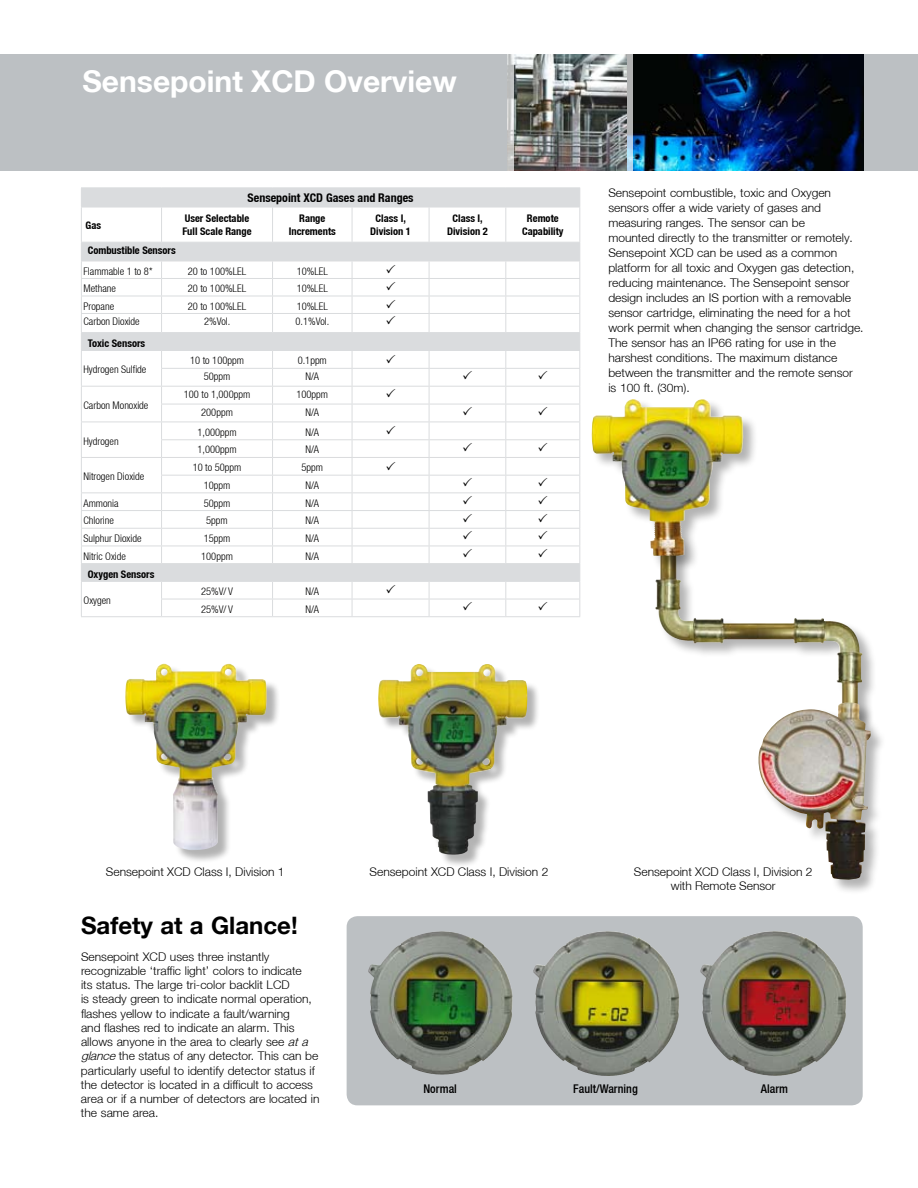
<style>
.page{position:relative;width:918px;height:1188px;background:#fff}
.page>*{position:absolute;margin:0;border:0;box-sizing:border-box;transform-origin:0 0}
.t1{font:700 30px "Helvetica Neue LT";color:#fff}
.t2{font:700 24px "Helvetica Neue LT";color:#000}
.t3{font:300 12px/15px "Helvetica Neue LT";color:#000}
.t4{font:700 condensed 12px "Helvetica Neue LT";color:#000}
.t5{font:500 condensed 12px "Helvetica Neue LT";color:#000}
.t6{font:300 condensed 10.5px "Helvetica Neue LT";color:#000}
.t7{font:700 condensed 10.5px/12.6px "Helvetica Neue LT";color:#000;text-align:center}
.s1{font-style:italic}
</style>
<div class="page">
<div style="left:654px;top:536px;width:223px;height:197px;background:#000;opacity:.3"></div>
<img style="left:655px;top:536px;width:185px;height:115px">
<div style="left:0;top:54px;width:918px;height:116px;background:#bcc0c3"></div>
<img style="left:514px;top:54px;width:350px;height:116px">
<svg style="left:626px;top:54px;width:7px;height:117px"></svg>
<svg style="left:507px;top:54px;width:7px;height:116px"></svg>
<svg style="left:347px;top:916px;width:516px;height:189px;background:#9a9c92"></svg>
<img style="left:700px;top:931px;width:71px;height:73px">
<img style="left:368px;top:931px;width:70px;height:68px">
<img style="left:533px;top:931px;width:71px;height:73px">
<div style="left:126px;top:665px;width:154px;height:199px;background:#000;opacity:.3"></div>
<img style="left:125px;top:664px;width:142px;height:186px">
<div style="left:380px;top:665px;width:161px;height:203px;background:#000;opacity:.3"></div>
<img style="left:378px;top:664px;width:149px;height:191px">
<hr style="left:81px;top:616px;width:81px;height:1px;background:#dadcde">
<hr style="left:162px;top:616px;width:111px;height:1px;background:#dadcde">
<hr style="left:273px;top:616px;width:79px;height:1px;background:#dadcde">
<hr style="left:352px;top:616px;width:77px;height:1px;background:#dadcde">
<hr style="left:429px;top:616px;width:77px;height:1px;background:#dadcde">
<hr style="left:506px;top:616px;width:74px;height:1px;background:#dadcde">
<div style="left:757px;top:702px;width:129px;height:193px;background:#000;opacity:.3"></div>
<img style="left:755px;top:702px;width:117px;height:179px">
<div style="left:591px;top:398px;width:167px;height:173px;background:#000;opacity:.3"></div>
<img style="left:591px;top:399px;width:152px;height:157px">
<svg style="left:81px;top:188px;width:499px;height:428px"></svg>
<h1 class="t1" style="left:82px;top:63px;width:376px">Sensepoint XCD Overview</h1>
<p class="t4" style="left:248px;top:191px;width:167px">Sensepoint XCD Gases and Ranges</p>
<p class="t7" style="left:86px;top:218px;width:17px">Gas</p>
<p class="t7" style="left:182px;top:212px;width:71px;text-align:left">User Selectable<br>Full Scale Range</p>
<p class="t7" style="left:289px;top:212px;width:49px">Range<br>Increments</p>
<p class="t7" style="left:370px;top:212px;width:42px">Class I,<br>Division 1</p>
<p class="t7" style="left:447px;top:212px;width:42px">Class I,<br>Division 2</p>
<p class="t7" style="left:522px;top:212px;width:43px">Remote<br>Capability</p>
<p class="t7" style="left:88px;top:244px;width:90px">Combustible Sensors</p>
<p class="t6" style="left:84px;top:265px;width:71px">Flammable 1 to 8*</p>
<p class="t6" style="left:188px;top:265px;width:60px">20 to 100%LEL</p>
<p class="t6" style="left:297px;top:265px;width:33px">10%LEL</p>
<p class="t6" style="left:84px;top:282px;width:34px">Methane</p>
<p class="t6" style="left:188px;top:282px;width:60px">20 to 100%LEL</p>
<p class="t6" style="left:297px;top:282px;width:33px">10%LEL</p>
<p class="t6" style="left:84px;top:300px;width:32px">Propane</p>
<p class="t6" style="left:188px;top:300px;width:60px">20 to 100%LEL</p>
<p class="t6" style="left:297px;top:300px;width:33px">10%LEL</p>
<p class="t6" style="left:84px;top:316px;width:58px">Carbon Dioxide</p>
<p class="t6" style="left:204px;top:316px;width:28px">2%Vol.</p>
<p class="t6" style="left:296px;top:316px;width:35px">0.1%Vol.</p>
<p class="t7" style="left:88px;top:336px;width:59px">Toxic Sensors</p>
<p class="t6" style="left:84px;top:363px;width:64px">Hydrogen Sulfide</p>
<p class="t6" style="left:190px;top:355px;width:55px">10 to 100ppm</p>
<p class="t6" style="left:298px;top:355px;width:31px">0.1ppm</p>
<p class="t6" style="left:204px;top:370px;width:28px">50ppm</p>
<p class="t6" style="left:305px;top:370px;width:15px">N/A</p>
<p class="t6" style="left:84px;top:399px;width:66px">Carbon Monoxide</p>
<p class="t6" style="left:84px;top:435px;width:37px">Hydrogen</p>
<p class="t6" style="left:84px;top:470px;width:62px">Nitrogen Dioxide</p>
<p class="t6" style="left:184px;top:388px;width:68px">100 to 1,000ppm</p>
<p class="t6" style="left:296px;top:388px;width:33px">100ppm</p>
<p class="t6" style="left:201px;top:406px;width:33px">200ppm</p>
<p class="t6" style="left:305px;top:406px;width:15px">N/A</p>
<p class="t6" style="left:197px;top:426px;width:41px">1,000ppm</p>
<p class="t6" style="left:305px;top:426px;width:15px">N/A</p>
<p class="t6" style="left:197px;top:444px;width:41px">1,000ppm</p>
<p class="t6" style="left:305px;top:444px;width:15px">N/A</p>
<p class="t6" style="left:193px;top:461px;width:50px">10 to 50ppm</p>
<p class="t6" style="left:302px;top:461px;width:23px">5ppm</p>
<p class="t6" style="left:204px;top:479px;width:28px">10ppm</p>
<p class="t6" style="left:305px;top:479px;width:15px">N/A</p>
<p class="t6" style="left:84px;top:497px;width:37px">Ammonia</p>
<p class="t6" style="left:204px;top:497px;width:28px">50ppm</p>
<p class="t6" style="left:305px;top:497px;width:15px">N/A</p>
<p class="t6" style="left:84px;top:515px;width:32px">Chlorine</p>
<p class="t6" style="left:206px;top:515px;width:23px">5ppm</p>
<p class="t6" style="left:305px;top:515px;width:15px">N/A</p>
<p class="t6" style="left:84px;top:532px;width:60px">Sulphur Dioxide</p>
<p class="t6" style="left:204px;top:532px;width:28px">15ppm</p>
<p class="t6" style="left:305px;top:532px;width:15px">N/A</p>
<p class="t6" style="left:84px;top:550px;width:44px">Nitric Oxide</p>
<p class="t6" style="left:201px;top:550px;width:33px">100ppm</p>
<p class="t6" style="left:305px;top:550px;width:15px">N/A</p>
<p class="t7" style="left:88px;top:567px;width:68px">Oxygen Sensors</p>
<p class="t6" style="left:84px;top:594px;width:29px">Oxygen</p>
<p class="t6" style="left:201px;top:585px;width:33px">25%V/ V</p>
<p class="t6" style="left:305px;top:585px;width:15px">N/A</p>
<p class="t6" style="left:201px;top:603px;width:33px">25%V/ V</p>
<p class="t6" style="left:305px;top:603px;width:15px">N/A</p>
<p class="t3" style="left:608px;top:185px;width:257px">Sensepoint combustible, toxic and Oxygen sensors offer a wide variety of gases and measuring ranges. The sensor can be<br>mounted directly to the transmitter or remotely.<br>Sensepoint XCD can be used as a common platform for all toxic and Oxygen gas detection, reducing maintenance. The Sensepoint sensor design includes an IS portion with a removable sensor cartridge, eliminating the need for a hot work permit when changing the sensor cartridge.<br>The sensor has an IP66 rating for use in the harshest conditions. The maximum distance between the transmitter and the remote sensor is 100 ft. (30m).</p>
<p class="t3" style="left:106px;top:864px;width:180px">Sensepoint XCD Class I, Division 1</p>
<p class="t3" style="left:370px;top:864px;width:180px">Sensepoint XCD Class I, Division 2</p>
<p class="t3" style="left:634px;top:864px;width:180px;line-height:14.4px;text-align:center">Sensepoint XCD Class I, Division 2 with Remote Sensor</p>
<h2 class="t2" style="left:81px;top:910px;width:218px">Safety at a Glance!</h2>
<p class="t3" style="left:81px;top:949px;width:240px;line-height:14.2px">Sensepoint XCD uses three instantly recognizable ‘traffic light’ colors to indicate<br>its status. The large tri-color backlit LCD<br>is steady green to indicate normal operation, flashes yellow to indicate a fault/warning<br>and flashes red to indicate an alarm. This allows anyone in the area to clearly see <span class="s1">ata glance</span>the status of any detector. This can be particularly useful to identify detector status if the detector is located in a difficult to access area or if a number of detectors are located in the same area.</p>
<p class="t5" style="left:423px;top:1081px;width:35px">Normal</p>
<p class="t5" style="left:573px;top:1081px;width:66px">Fault/Warning</p>
<p class="t5" style="left:761px;top:1081px;width:29px">Alarm</p>
</div>
